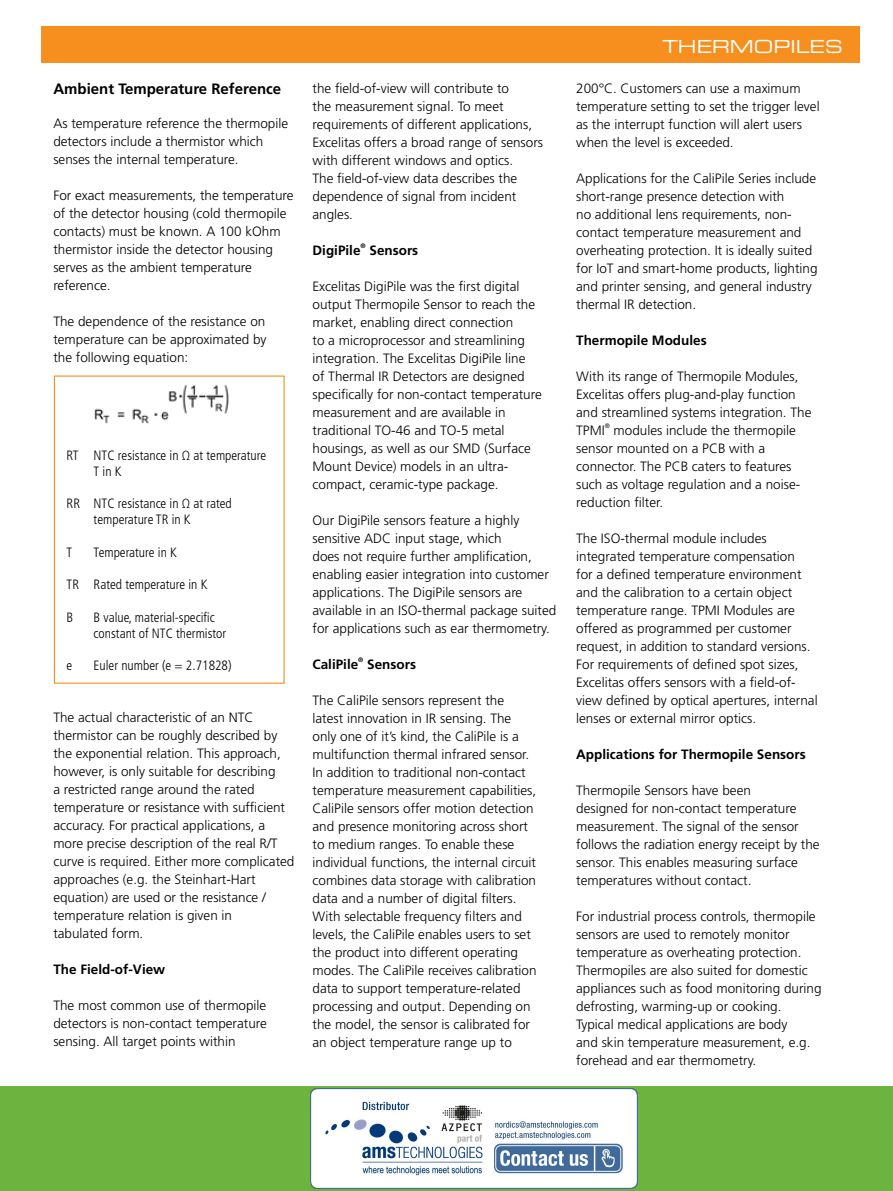
<style>
.page{position:relative;width:893px;height:1191px;background:#fff}
.page>*{position:absolute;margin:0;border:0;box-sizing:border-box;transform-origin:0 0}
.t1{font:18px "Eurostile LT Std Ex 2";color:#fff}
.t2{font:700 15px "Frutiger LT Std";color:#000}
.t3{font:300 13.5px/18px "Frutiger LT Std";color:#000}
.t4{font:300 condensed 13.5px/16.2px "Frutiger LT Std";color:#000}
.t5{font:700 13.5px "Frutiger LT Std";color:#000}
.t6{font:700 6.45px "Frutiger LT Std";color:#000}
.t7{font:300 6.45px "Frutiger LT Std";color:#000}
</style>
<div class="page">
<div style="left:0;top:1086px;width:893px;height:105px;background:#6cb33f"></div>
<div style="left:41px;top:27px;width:818px;height:36px;background:#f78f1e"></div>
<img style="left:94px;top:384px;width:135px;height:39px">
<img style="left:311px;top:1088px;width:326px;height:100px">
<p class="t2" style="left:53px;top:80px;width:229px">Ambient Temperature Reference</p>
<p class="t3" style="left:53px;top:114px;width:236px">As temperature reference the thermopile detectors include a thermistor which senses the internal temperature.</p>
<p class="t3" style="left:53px;top:186px;width:242px">For exact measurements, the temperature of the detector housing (cold thermopile contacts) must be known. A 100 kOhm thermistor inside the detector housing serves as the ambient temperature reference.</p>
<p class="t3" style="left:53px;top:312px;width:215px;text-align:justify">The dependence of the resistance on temperature can be approximated by the following equation:</p>
<p class="t4" style="left:94px;top:447px;width:174px;text-indent:-27px">RT NTC resistance in Ω at temperature<br>T in K</p>
<p class="t4" style="left:94px;top:495px;width:140px;text-indent:-27px">RR NTC resistance in Ω at rated temperature TR in K</p>
<p class="t4" style="left:67px;top:544px;width:7px">T</p>
<p class="t4" style="left:94px;top:544px;width:85px">Temperature in K</p>
<p class="t4" style="left:67px;top:576px;width:142px">TR Rated temperature in K</p>
<p class="t4" style="left:67px;top:609px;width:8px">B</p>
<p class="t4" style="left:94px;top:609px;width:134px">B value, material-specific constant of NTC thermistor</p>
<p class="t4" style="left:67px;top:657px;width:7px">e</p>
<p class="t4" style="left:94px;top:657px;width:139px">Euler number (e = 2.71828)</p>
<p class="t3" style="left:53px;top:708px;width:243px">The actual characteristic of an NTC thermistor can be roughly described by the exponential relation. This approach, however, is only suitable for describing<br>a restricted range around the rated temperature or resistance with sufficient accuracy. For practical applications, a more precise description of the real R/T curve is required. Either more complicated approaches (e.g. the Steinhart-Hart equation) are used or the resistance / temperature relation is given in<br>tabulated form.</p>
<p class="t5" style="left:53px;top:961px;width:113px">The Field-of-View</p>
<p class="t3" style="left:53px;top:996px;width:215px;text-align:justify">The most common use of thermopile detectors is non-contact temperature sensing. All target points within</p>
<p class="t3" style="left:313px;top:79px;width:232px">the field-of-view will contribute to<br>the measurement signal. To meet requirements of different applications, Excelitas offers a broad range of sensors with different windows and optics.<br>The field-of-view data describes the dependence of signal from incident angles.</p>
<p class="t5" style="left:313px;top:242px;width:50px">DigiPile</p>
<p class="t6" style="left:361px;top:242px;width:7px">®</p>
<p class="t5" style="left:369px;top:242px;width:50px">Sensors</p>
<p class="t3" style="left:313px;top:277px;width:231px">Excelitas DigiPile was the first digital output Thermopile Sensor to reach the market, enabling direct connection<br>to a microprocessor and streamlining integration. The Excelitas DigiPile line<br>of Thermal IR Detectors are designed specifically for non-contact temperature measurement and are available in traditional TO-46 and TO-5 metal housings, as well as our SMD (Surface Mount Device) models in an ultra&shy;compact, ceramic-type package.</p>
<p class="t3" style="left:313px;top:511px;width:245px">Our DigiPile sensors feature a highly sensitive ADC input stage, which<br>does not require further amplification, enabling easier integration into customer applications. The DigiPile sensors are available in an ISO-thermal package suited for applications such as ear thermometry.</p>
<p class="t5" style="left:313px;top:656px;width:47px">CaliPile</p>
<p class="t6" style="left:358px;top:656px;width:7px">®</p>
<p class="t5" style="left:367px;top:656px;width:50px">Sensors</p>
<p class="t3" style="left:313px;top:691px;width:226px">The CaliPile sensors represent the latest innovation in IR sensing. The only one of it’s kind, the CaliPile is a multifunction thermal infrared sensor.<br>In addition to traditional non-contact temperature measurement capabilities, CaliPile sensors offer motion detection and presence monitoring across short to medium ranges. To enable these individual functions, the internal circuit combines data storage with calibration data and a number of digital filters.<br>With selectable frequency filters and levels, the CaliPile enables users to set the product into different operating modes. The CaliPile receives calibration data to support temperature-related processing and output. Depending on the model, the sensor is calibrated for an object temperature range up to</p>
<h1 class="t1" style="left:662px;top:34px;width:182px">THERMOPILES</h1>
<p class="t3" style="left:576px;top:79px;width:245px">200°C. Customers can use a maximum temperature setting to set the trigger level as the interrupt function will alert users when the level is exceeded.</p>
<p class="t3" style="left:576px;top:169px;width:243px">Applications for the CaliPile Series include short-range presence detection with<br>no additional lens requirements, non&shy;contact temperature measurement and overheating protection. It is ideally suited for IoT and smart-home products, lighting and printer sensing, and general industry thermal IR detection.</p>
<p class="t5" style="left:576px;top:332px;width:132px">Thermopile Modules</p>
<p class="t3" style="left:576px;top:367px;width:237px">With its range of Thermopile Modules,<br>Excelitas offers plug-and-play function and streamlined systems integration. The<br>TPMI</p>
<p class="t7" style="left:605px;top:422px;width:7px">®</p>
<p class="t3" style="left:576px;top:421px;width:226px;text-indent:37px">modules include the thermopile sensor mounted on a PCB with a connector. The PCB caters to features such as voltage regulation and a noise&shy;reduction filter.</p>
<p class="t3" style="left:576px;top:529px;width:243px">The ISO-thermal module includes integrated temperature compensation<br>for a defined temperature environment and the calibration to a certain object temperature range. TPMI Modules are offered as programmed per customer request, in addition to standard versions.<br>For requirements of defined spot sizes, Excelitas offers sensors with a field-of&shy;view defined by optical apertures, internal lenses or external mirror optics.</p>
<p class="t5" style="left:576px;top:746px;width:231px">Applications for Thermopile Sensors</p>
<p class="t3" style="left:576px;top:781px;width:245px">Thermopile Sensors have been<br>designed for non-contact temperature measurement. The signal of the sensor follows the radiation energy receipt by the sensor. This enables measuring surface temperatures without contact.</p>
<p class="t3" style="left:576px;top:907px;width:247px">For industrial process controls, thermopile sensors are used to remotely monitor temperature as overheating protection.<br>Thermopiles are also suited for domestic appliances such as food monitoring during defrosting, warming-up or cooking.<br>Typical medical applications are body<br>and skin temperature measurement, e.g. forehead and ear thermometry.</p>
</div>
